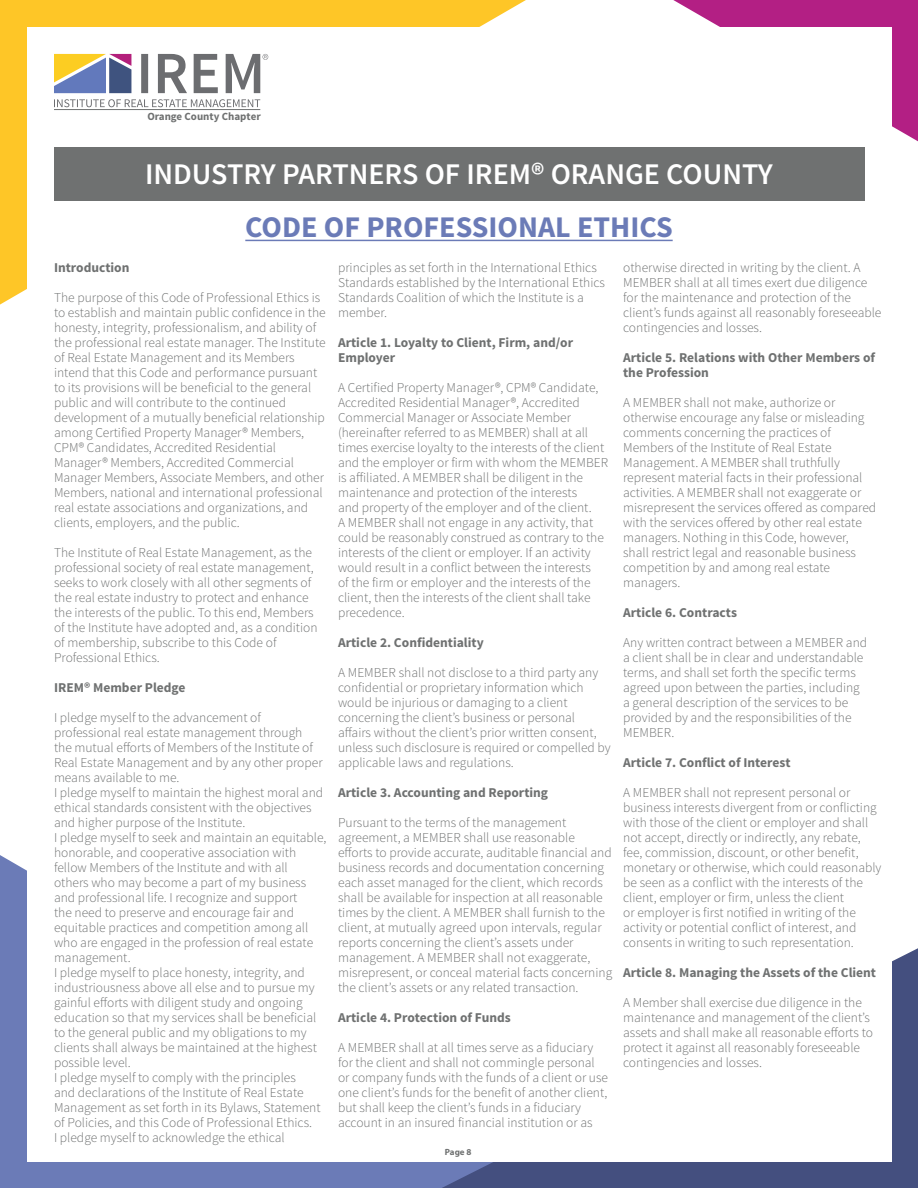
<style>
.page{position:relative;width:918px;height:1188px;background:#fff}
.page>*{position:absolute;margin:0;border:0;box-sizing:border-box;transform-origin:0 0}
.t1{font:600 30px "Source Sans Pro";color:#fff}
.t2{font:700 30px "Source Sans Pro";color:#6b7bb7}
.t3{font:300 13.5px/15px "Source Sans Pro";color:#6f7171}
.t4{font:700 13.5px/15px "Source Sans Pro";color:#6f7171}
.t5{font:700 10.95px "Source Sans Pro";color:#6f7171}
.t6{font:600 10.5px "Source Sans Pro";color:#6f7171}
.t7{font:700 9px "Myriad Pro";color:#6f7171}
</style>
<div class="page">
<div style="left:0;top:855px;width:442px;height:333px;background:#6b7bb7"></div>
<svg style="left:673px;top:0;width:245px;height:141px;background:#ba348f"></svg>
<div style="left:0;top:0;width:526px;height:305px;background:#fec627"></div>
<svg style="left:442px;top:948px;width:476px;height:240px;background:#4d5886"></svg>
<div style="left:27px;top:27px;width:864px;height:1134px;background:#fff"></div>
<svg style="left:54px;top:99px;width:206px;height:8px"></svg>
<svg style="left:54px;top:54px;width:77px;height:39px;background:#98938f"></svg>
<svg style="left:141px;top:54px;width:127px;height:39px"></svg>
<hr style="left:54px;top:109px;width:206px;height:1px;background:#6f7171">
<div style="left:54px;top:147px;width:810px;height:54px;background:#6f7171"></div>
<hr style="left:245px;top:240px;width:428px;height:1px;background:#6b7bb7">
<p class="t5" style="left:147px;top:112px;width:115px">Orange County Chapter</p>
<h1 class="t1" style="left:145px;top:163px;width:629px">INDUSTRY PARTNERS OF IREM® ORANGE COUNTY</h1>
<h1 class="t2" style="left:245px;top:216px;width:429px">CODE OF PROFESSIONAL ETHICS</h1>
<p class="t4" style="left:54px;top:262px;width:77px">Introduction</p>
<p class="t3" style="left:54px;top:292px;width:273px">The purpose of this Code of Professional Ethics is to establish and maintain public confidence in the honesty, integrity, professionalism, and ability of the professional real estate manager. The Institute of Real Estate Management and its Members intend that this Code and performance pursuant to its provisions will be beneficial to the general public and will contribute to the continued development of a mutually beneficial relationship among Certified Property Manager® Members, CPM® Candidates, Accredited Residential Manager® Members, Accredited Commercial Manager Members, Associate Members, and other Members, national and international professional real estate associations and organizations, and clients, employers, and the public.</p>
<p class="t3" style="left:54px;top:547px;width:265px">The Institute of Real Estate Management, as the professional society of real estate management, seeks to work closely with all other segments of the real estate industry to protect and enhance the interests of the public. To this end, Members of the Institute have adopted and, as a condition of membership, subscribe to this Code of Professional Ethics.</p>
<p class="t4" style="left:54px;top:682px;width:133px">IREM® Member Pledge</p>
<p class="t3" style="left:54px;top:712px;width:274px">I pledge myself to the advancement of professional real estate management through<br>the mutual efforts of Members of the Institute of Real Estate Management and by any other proper means available to me.<br>I pledge myself to maintain the highest moral and ethical standards consistent with the objectives and higher purpose of the Institute.<br>I pledge myself to seek and maintain an equitable, honorable, and cooperative association with fellow Members of the Institute and with all<br>others who may become a part of my business and professional life. I recognize and support<br>the need to preserve and encourage fair and equitable practices and competition among all who are engaged in the profession of real estate management.<br>I pledge myself to place honesty, integrity, and industriousness above all else and to pursue my gainful efforts with diligent study and ongoing education so that my services shall be beneficial to the general public and my obligations to my clients shall always be maintained at the highest possible level.<br>I pledge myself to comply with the principles<br>and declarations of the Institute of Real Estate Management as set forth in its Bylaws, Statement of Policies, and this Code of Professional Ethics.<br>I pledge myself to acknowledge the ethical</p>
<p class="t3" style="left:338px;top:262px;width:268px">principles as set forth in the International Ethics Standards established by the International Ethics Standards Coalition of which the Institute is a member.</p>
<p class="t4" style="left:338px;top:337px;width:237px">Article 1. Loyalty to Client, Firm, and/or<br>Employer</p>
<p class="t3" style="left:338px;top:382px;width:272px">A Certified Property Manager®, CPM® Candidate, Accredited Residential Manager®, Accredited Commercial Manager or Associate Member (hereinafter referred to as MEMBER) shall at all times exercise loyalty to the interests of the client and the employer or firm with whom the MEMBER is affiliated. A MEMBER shall be diligent in the maintenance and protection of the interests<br>and property of the employer and of the client.<br>A MEMBER shall not engage in any activity, that could be reasonably construed as contrary to the interests of the client or employer. If an activity would result in a conflict between the interests<br>of the firm or employer and the interests of the client, then the interests of the client shall take precedence.</p>
<p class="t4" style="left:338px;top:637px;width:147px">Article 2. Confidentiality</p>
<p class="t3" style="left:338px;top:667px;width:274px">A MEMBER shall not disclose to a third party any confidential or proprietary information which would be injurious or damaging to a client concerning the client’s business or personal affairs without the client’s prior written consent, unless such disclosure is required or compelled by applicable laws and regulations.</p>
<p class="t4" style="left:338px;top:787px;width:212px">Article 3. Accounting and Reporting</p>
<p class="t3" style="left:338px;top:817px;width:276px">Pursuant to the terms of the management agreement, a MEMBER shall use reasonable efforts to provide accurate, auditable financial and business records and documentation concerning each asset managed for the client, which records shall be available for inspection at all reasonable times by the client. A MEMBER shall furnish to the client, at mutually agreed upon intervals, regular reports concerning the client’s assets under management. A MEMBER shall not exaggerate, misrepresent, or conceal material facts concerning the client’s assets or any related transaction.</p>
<p class="t4" style="left:338px;top:1011px;width:174px">Article 4. Protection of Funds</p>
<p class="t3" style="left:338px;top:1042px;width:272px">A MEMBER shall at all times serve as a fiduciary for the client and shall not commingle personal or company funds with the funds of a client or use one client’s funds for the benefit of another client, but shall keep the client’s funds in a fiduciary account in an insured financial institution or as</p>
<p class="t7" style="left:445px;top:1148px;width:28px">Page 8</p>
<p class="t6" style="left:444px;top:1148px;width:31px">Page 8</p>
<p class="t3" style="left:623px;top:262px;width:260px">otherwise directed in writing by the client. A MEMBER shall at all times exert due diligence for the maintenance and protection of the client’s funds against all reasonably foreseeable contingencies and losses.</p>
<p class="t4" style="left:623px;top:351px;width:253px">Article 5. Relations with Other Members of the Profession</p>
<p class="t3" style="left:623px;top:397px;width:255px">A MEMBER shall not make, authorize or otherwise encourage any false or misleading comments concerning the practices of Members of the Institute of Real Estate Management. A MEMBER shall truthfully represent material facts in their professional activities. A MEMBER shall not exaggerate or misrepresent the services offered as compared with the services offered by other real estate managers. Nothing in this Code, however, shall restrict legal and reasonable business competition by and among real estate managers.</p>
<p class="t4" style="left:623px;top:606px;width:115px">Article 6. Contracts</p>
<p class="t3" style="left:623px;top:636px;width:246px">Any written contract between a MEMBER and a client shall be in clear and understandable terms, and shall set forth the specific terms agreed upon between the parties, including a general description of the services to be provided by and the responsibilities of the MEMBER.</p>
<p class="t4" style="left:623px;top:756px;width:169px">Article 7. Conflict of Interest</p>
<p class="t3" style="left:623px;top:786px;width:260px">A MEMBER shall not represent personal or business interests divergent from or conflicting with those of the client or employer and shall not accept, directly or indirectly, any rebate, fee, commission, discount, or other benefit, monetary or otherwise, which could reasonably be seen as a conflict with the interests of the client, employer or firm, unless the client<br>or employer is first notified in writing of the activity or potential conflict of interest, and consents in writing to such representation.</p>
<p class="t4" style="left:623px;top:966px;width:254px">Article 8. Managing the Assets of the Client</p>
<p class="t3" style="left:623px;top:996px;width:251px">A Member shall exercise due diligence in the maintenance and management of the client’s assets and shall make all reasonable efforts to protect it against all reasonably foreseeable contingencies and losses.</p>
</div>
